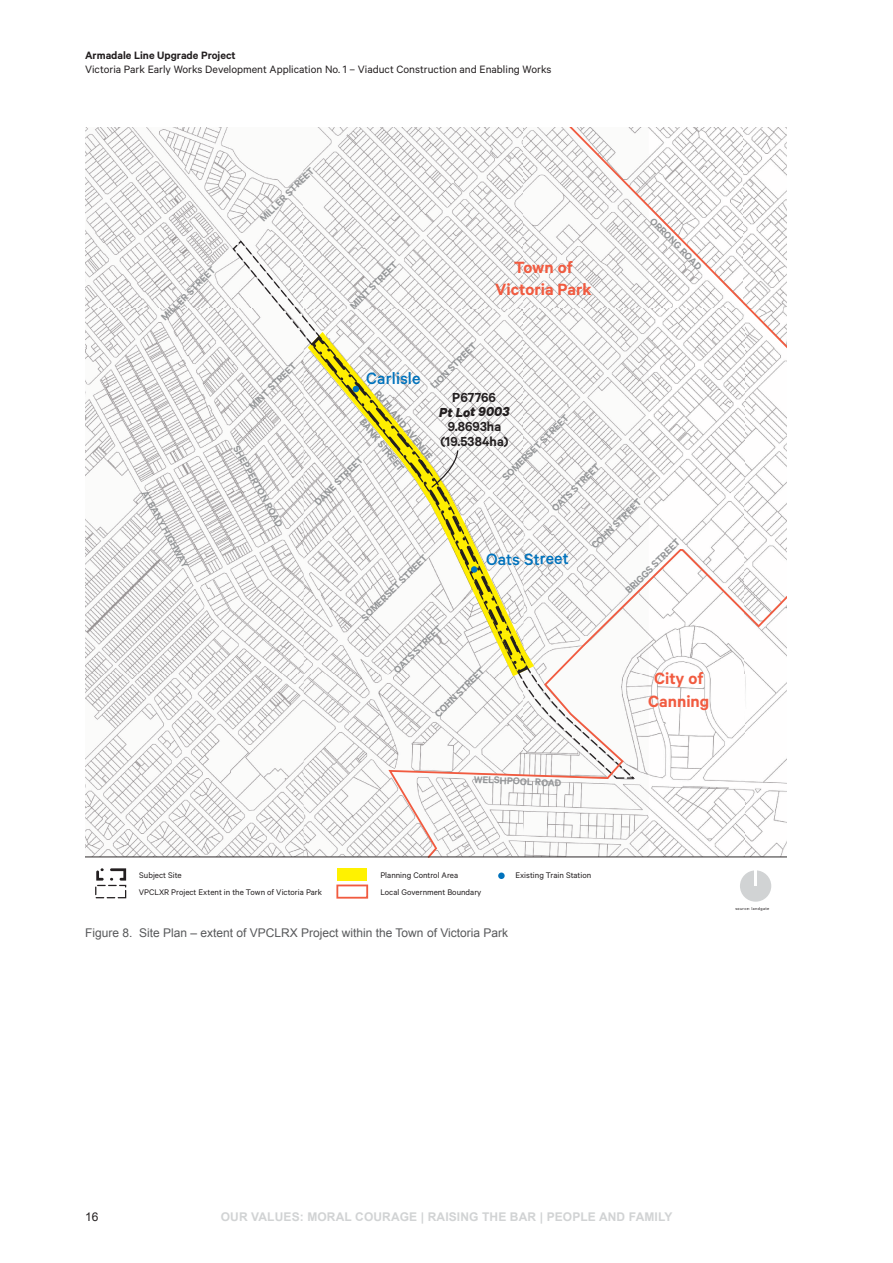
<style>
.page{position:relative;width:893px;height:1263px;background:#fff}
.page>*{position:absolute;margin:0;border:0;box-sizing:border-box;transform-origin:0 0}
.t1{font:600 18.3px/22px "Calibre";color:#f15b40;text-align:center}
.t2{font:500 18.3px "Calibre";color:#0072bc}
.t3{font:600 14.7px/14.7px "Calibre";color:#231f20;text-align:center}
.t4{font:italic 700 14.7px "Calibre";color:#231f20}
.t5{font:12px "Calibre";color:#231f20}
.t6{font:12px "Arial";color:#58595b}
.t7{font:700 12px "Arial";letter-spacing:.01em;color:#d1d3d4}
.t8{font:600 12px "Calibre";color:#231f20}
.t9{font:12px "Arial";color:#231f20}
.t10{font:600 10.95px "Calibre";color:#949698}
.t11{font:9.15px "Calibre";color:#231f20}
.t12{font:4.5px "Calibre";letter-spacing:.075em;color:#231f20}
</style>
<div class="page">
<svg style="left:85px;top:128px;width:702px;height:729px"></svg>
<div style="left:471px;top:566px;width:6px;height:7px;background:#0072bc;border-radius:50%"></div>
<svg style="left:353px;top:386px;width:6px;height:6px"></svg>
<svg style="left:431px;top:450px;width:27px;height:38px"></svg>
<svg style="left:85px;top:857px;width:702px;height:45px"></svg>
<p class="t8" style="left:85px;top:48px;width:152px">Armadale Line Upgrade Project</p>
<p class="t5" style="left:85px;top:63px;width:468px">Victoria Park Early Works Development Application No. 1 – Viaduct Construction and Enabling Works</p>
<p class="t10" style="left:257px;top:215px;width:74px;rotate:-45deg">MILLER STREET</p>
<p class="t10" style="left:158px;top:314px;width:74px;rotate:-45deg">MILLER STREET</p>
<p class="t10" style="left:347px;top:303px;width:64px;rotate:-45deg">MINT STREET</p>
<h1 class="t1" style="left:495px;top:256px;width:98px">Town of<br>Victoria Park</h1>
<p class="t10" style="left:656px;top:215px;width:71px;rotate:45deg">ORRONG ROAD</p>
<p class="t10" style="left:150px;top:488px;width:87px;rotate:61deg">ALBANY HIGHWAY</p>
<p class="t10" style="left:246px;top:403px;width:64px;rotate:-45deg">MINT STREET</p>
<p class="t10" style="left:242px;top:443px;width:93px;rotate:61deg">SHEPPERTON ROAD</p>
<p class="t10" style="left:427px;top:382px;width:62px;rotate:-45deg">LION STREET</p>
<h1 class="t2" style="left:366px;top:368px;width:56px;rotate:-1deg">Carlisle</h1>
<p class="t10" style="left:381px;top:387px;width:87px;rotate:51deg">RUTLAND AVENUE</p>
<h2 class="t3" style="left:452px;top:390px;width:45px;rotate:-1deg">P67766</h2>
<h2 class="t4" style="left:439px;top:403px;width:72px;rotate:-1deg">Pt Lot 9003</h2>
<h2 class="t3" style="left:440px;top:419px;width:70px;rotate:-1deg">9.8693ha (19.5384ha)</h2>
<p class="t10" style="left:499px;top:474px;width:91px;rotate:-45deg">SOMERSET STREET</p>
<p class="t10" style="left:367px;top:416px;width:66px;rotate:51deg">BANK STREET</p>
<p class="t10" style="left:312px;top:499px;width:66px;rotate:-45deg">DANE STREET</p>
<p class="t10" style="left:549px;top:505px;width:65px;rotate:-45deg">OATS STREET</p>
<p class="t10" style="left:588px;top:542px;width:68px;rotate:-45deg">COHN STREET</p>
<p class="t10" style="left:622px;top:587px;width:74px;rotate:-45deg">BRIGGS STREET</p>
<h1 class="t2" style="left:486px;top:549px;width:84px;rotate:-1deg">Oats Street</h1>
<p class="t10" style="left:358px;top:614px;width:91px;rotate:-45deg">SOMERSET STREET</p>
<p class="t10" style="left:391px;top:667px;width:65px;rotate:-45deg">OATS STREET</p>
<p class="t10" style="left:432px;top:711px;width:68px;rotate:-45deg">COHN STREET</p>
<h1 class="t1" style="left:648px;top:667px;width:63px">City of<br>Canning</h1>
<p class="t10" style="left:474px;top:772px;width:89px;rotate:3deg">WELSHPOOL ROAD</p>
<p class="t11" style="left:139px;top:870px;width:44px">Subject Site</p>
<p class="t11" style="left:380px;top:870px;width:79px">Planning Control Area</p>
<p class="t11" style="left:139px;top:887px;width:185px">VPCLXR Project Extent in the Town of Victoria Park</p>
<p class="t11" style="left:380px;top:887px;width:103px">Local Government Boundary</p>
<p class="t11" style="left:515px;top:870px;width:77px">Existing Train Station</p>
<p class="t6" style="left:85px;top:925px;width:425px">Figure 8. Site Plan – extent of VPCLRX Project within the Town of Victoria Park</p>
<p class="t12" style="left:735px;top:906px;width:35px">source: landgate</p>
<p class="t9" style="left:85px;top:1208px;width:15px">16</p>
<p class="t7" style="left:221px;top:1208px;width:453px">OUR VALUES: MORAL COURAGE | RAISING THE BAR | PEOPLE AND FAMILY</p>
</div>
